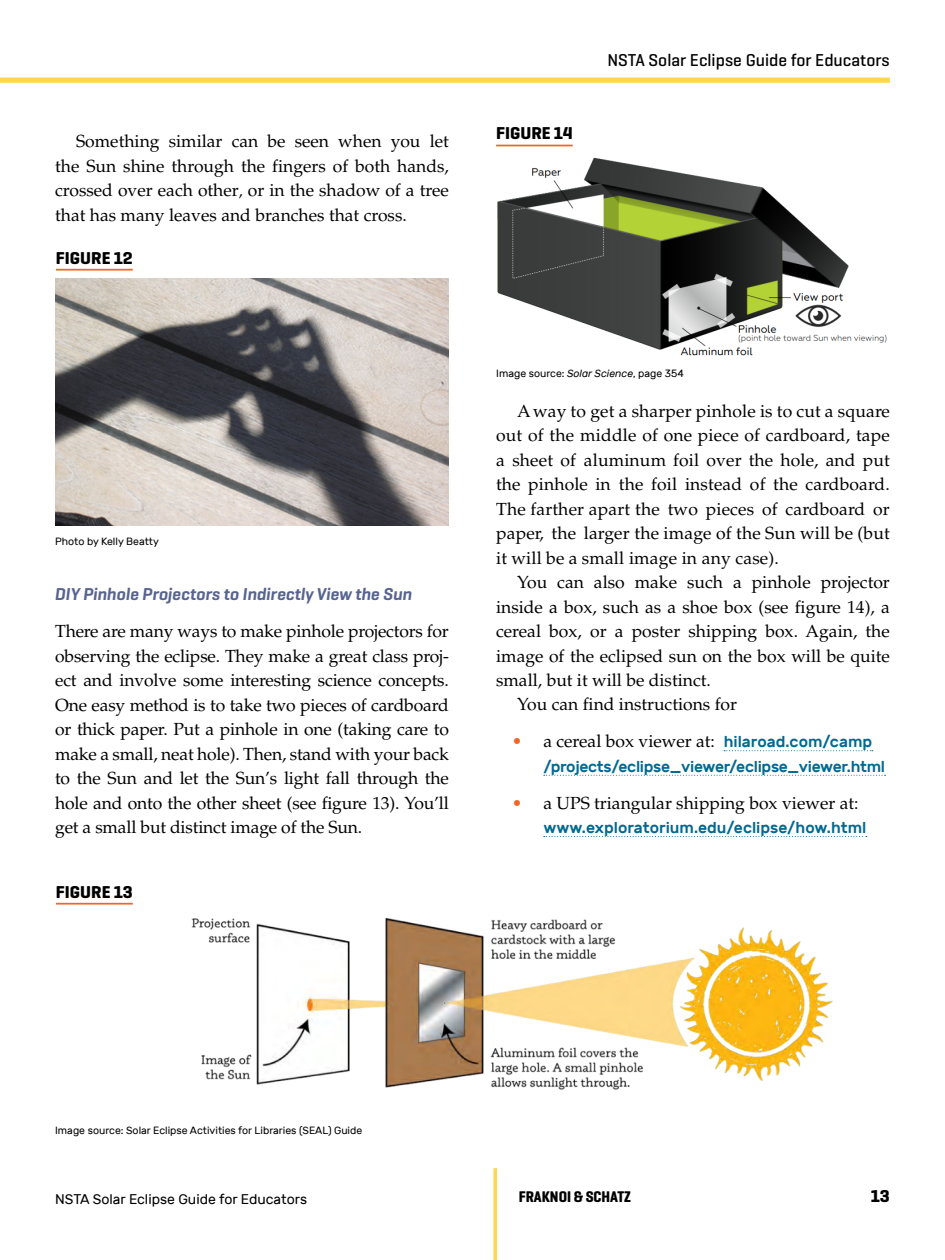
<style>
.page{position:relative;width:945px;height:1260px;background:#fff}
.page>*{position:absolute;margin:0;border:0;box-sizing:border-box;transform-origin:0 0}
.t1{font:17.5px/24.5px "Palatino LT Std";color:#000;text-align:justify}
.t2{font:italic 600 17.5px "Geogrotesque";color:#586490}
.t3{font:500 17.5px "Geogrotesque";color:#000}
.t4{font:700 17.5px "Geogrotesque";color:#000}
.t5{font:500 15.75px "Rubik";letter-spacing:-.02em;color:#006991}
.t6{font:500 15.75px "Rubik";color:#006991}
.t7{font:700 15.75px "Geogrotesque Cond";color:#000}
.t8{font:14px "Rubik";color:#000}
.t9{font:10.5px "Rubik";color:#000}
.s1{font-size:15.75px}
.s2{font-style:italic}
.s3{color:#f26522}
.s4{font-family:"Rubik";font-weight:500;font-size:15.75px;color:#006991}
</style>
<div class="page">
<div style="left:0;top:78px;width:890px;height:5px;background:#ffd749"></div>
<svg style="left:493px;top:1168px;width:4px;height:92px"></svg>
<svg style="left:724px;top:750px;width:149px;height:1px"></svg>
<svg style="left:544px;top:775px;width:342px;height:1px"></svg>
<svg style="left:544px;top:836px;width:323px;height:1px"></svg>
<img style="left:497px;top:157px;width:390px;height:199px">
<hr style="left:56px;top:269px;width:77px;height:2px;background:#f26522">
<img style="left:55px;top:278px;width:394px;height:247px">
<hr style="left:496px;top:145px;width:77px;height:1px;background:#f26522">
<hr style="left:56px;top:903px;width:77px;height:2px;background:#f26522">
<img style="left:191px;top:918px;width:642px;height:172px">
<p class="t1" style="left:55px;top:129px;width:395px;text-indent:21px">Something similar can be seen when you let the Sun shine through the fingers of both hands, crossed over each other<span class="s1">,</span> or in the shadow of a tree that has many leaves and branches that cross.</p>
<p class="t4" style="left:56px;top:247px;width:78px">FIGURE 12</p>
<p class="t9" style="left:55px;top:536px;width:105px">Photo by Kelly Beatty</p>
<p class="t2" style="left:55px;top:583px;width:359px">DIY Pinhole Projectors to Indirectly View the Sun</p>
<p class="t1" style="left:55px;top:619px;width:395px">There are many ways to make pinhole projectors for observing the eclipse. They make a great class proj&shy;ect and involve some interesting science concepts.<br>One easy method is to take two pieces of cardboard or thick paper. Put a pinhole in one (taking care to make a small, neat hole). Then, stand with your back to the Sun and let the Sun’s light fall through the hole and onto the other sheet (see figure 13). You’ll get a small but distinct image of the Sun.</p>
<p class="t4" style="left:56px;top:881px;width:78px">FIGURE 13</p>
<p class="t4" style="left:496px;top:123px;width:78px">FIGURE 14</p>
<p class="t3" style="left:607px;top:49px;width:284px">NSTA Solar Eclipse Guide for Educators</p>
<p class="t9" style="left:496px;top:367px;width:189px">Image source: <span class="s2">Solar Science</span>, page 354</p>
<p class="t1" style="left:496px;top:399px;width:395px;text-indent:21px">A way to get a sharper pinhole is to cut a square out of the middle of one piece of cardboard, tape a sheet of aluminum foil over the hole, and put the pinhole in the foil instead of the cardboard.<br>The farther apart the two pieces of cardboard or paper, the larger the image of the Sun will be (but it will be a small image in any case).</p>
<p class="t1" style="left:517px;top:570px;width:374px">You can also make such a pinhole projector</p>
<p class="t1" style="left:496px;top:595px;width:395px">inside a box, such as a shoe box (see figure 14), a</p>
<p class="t1" style="left:496px;top:619px;width:395px">cereal box, or a poster shipping box. Again, the</p>
<p class="t1" style="left:496px;top:644px;width:395px">image of the eclipsed sun on the box will be quite</p>
<p class="t1" style="left:496px;top:668px;width:216px">small, but it will be distinct.</p>
<p class="t1" style="left:517px;top:693px;width:221px">You can find instructions for</p>
<p class="t1" style="left:512px;top:729px;width:362px"><span class="s3">•</span> a cereal box viewer at: <span class="s4">hilaroad.com/camp</span></p>
<p class="t5" style="left:543px;top:757px;width:343px">/projects/eclipse_viewer/eclipse_viewer.html</p>
<p class="t1" style="left:512px;top:791px;width:348px"><span class="s3">•</span> a UPS triangular shipping box viewer at:</p>
<p class="t6" style="left:543px;top:819px;width:325px">www.exploratorium.edu/eclipse/how.html</p>
<p class="t9" style="left:55px;top:1125px;width:309px">Image source: Solar Eclipse Activities for Libraries (SEAL) Guide</p>
<p class="t8" style="left:55px;top:1191px;width:253px">NSTA Solar Eclipse Guide for Educators</p>
<p class="t7" style="left:519px;top:1187px;width:114px">FRAKNOI &amp; SCHATZ</p>
<p class="t4" style="left:871px;top:1185px;width:21px">13</p>
</div>
